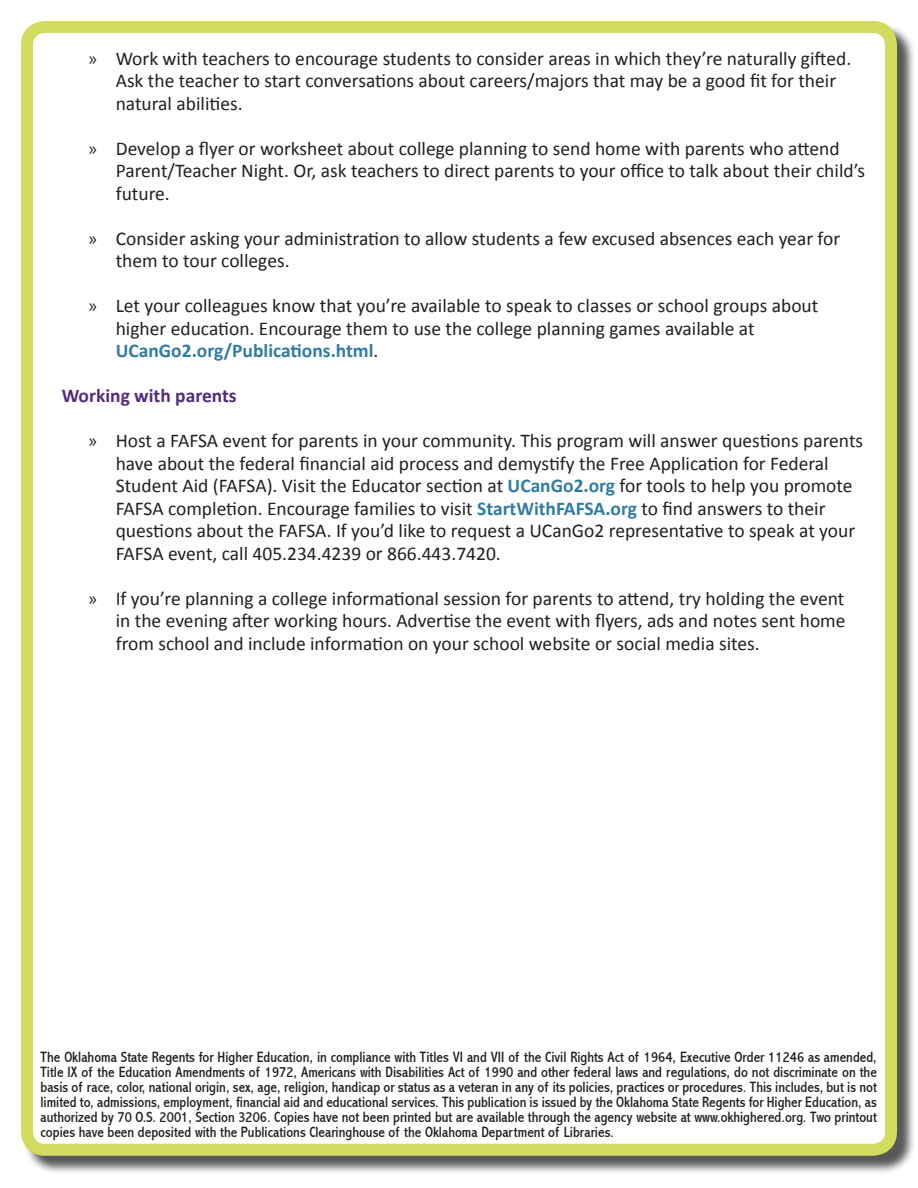
<style>
.page{position:relative;width:918px;height:1188px;background:#fff}
.page>*{position:absolute;margin:0;border:0;box-sizing:border-box;transform-origin:0 0}
.t1{font:19.5px/22.5px "Calibri";color:#231f20}
.t2{font:700 19.5px "Calibri";color:#522b7e}
.t3{font:condensed 15px/15px "Abadi";color:#231f20;text-align:justify}
.s1{font-family:"Myriad Pro"}
.s2{font-weight:700;color:#317ca4}
</style>
<div class="page">
<div style="left:23px;top:23px;width:893px;height:1152px;background:#231f20;opacity:.75"></div>
<div style="left:27px;top:27px;width:864px;height:1123px;background:#fff;border-radius:18px"></div>
<div style="left:21px;top:21px;width:876px;height:1135px;border:12px solid #d1db5d;border-radius:18px"></div>
<p class="t1" style="left:116px;top:47px;width:737px;text-indent:-27px"><span class="s1">»</span> Work with teachers to encourage students to consider areas in which they’re naturally gifted.<br>Ask the teacher to start conversations about careers/majors that may be a good fit for their natural abilities.</p>
<p class="t1" style="left:116px;top:137px;width:751px;text-indent:-27px"><span class="s1">»</span> Develop a flyer or worksheet about college planning to send home with parents who attend<br>Parent/Teacher Night. Or, ask teachers to direct parents to your office to talk about their child’s future.</p>
<p class="t1" style="left:116px;top:227px;width:726px;text-indent:-27px"><span class="s1">»</span> Consider asking your administration to allow students a few excused absences each year for them to tour colleges.</p>
<p class="t1" style="left:116px;top:295px;width:704px;text-indent:-27px"><span class="s1">»</span> Let your colleagues know that you’re available to speak to classes or school groups about higher education. Encourage them to use the college planning games available at<br><span class="s2">UCanGo2.org/Publications.html</span>.</p>
<p class="t2" style="left:62px;top:383px;width:176px">Working with parents</p>
<p class="t1" style="left:116px;top:430px;width:749px;text-indent:-27px"><span class="s1">»</span> Host a FAFSA event for parents in your community. This program will answer questions parents have about the federal financial aid process and demystify the Free Application for Federal Student Aid (FAFSA). Visit the Educator section at <span class="s2">UCanGo2.org</span> for tools to help you promote FAFSA completion. Encourage families to visit <span class="s2">StartWithFAFSA.org</span> to find answers to their questions about the FAFSA. If you’d like to request a UCanGo2 representative to speak at your FAFSA event, call 405.234.4239 or 866.443.7420.</p>
<p class="t1" style="left:116px;top:587px;width:731px;text-align:justify;text-indent:-27px"><span class="s1">»</span> If you’re planning a college informational session for parents to attend, try holding the event in the evening after working hours. Advertise the event with flyers, ads and notes sent home from school and include information on your school website or social media sites.</p>
<p class="t3" style="left:40px;top:1050px;width:838px">The Oklahoma State Regents for Higher Education, in compliance with Titles VI and VII of the Civil Rights Act of 1964, Executive Order 11246 as amended, Title IX of the Education Amendments of 1972, Americans with Disabilities Act of 1990 and other federal laws and regulations, do not discriminate on the basis of race, color, national origin, sex, age, religion, handicap or status as a veteran in any of its policies, practices or procedures. This includes, but is not limited to, admissions, employment, financial aid and educational services. This publication is issued by the Oklahoma State Regents for Higher Education, as authorized by 70 O.S. 2001, Section 3206. Copies have not been printed but are available through the agency website at www.okhighered.org. Two printout copies have been deposited with the Publications Clearinghouse of the Oklahoma Department of Libraries.</p>
</div>
